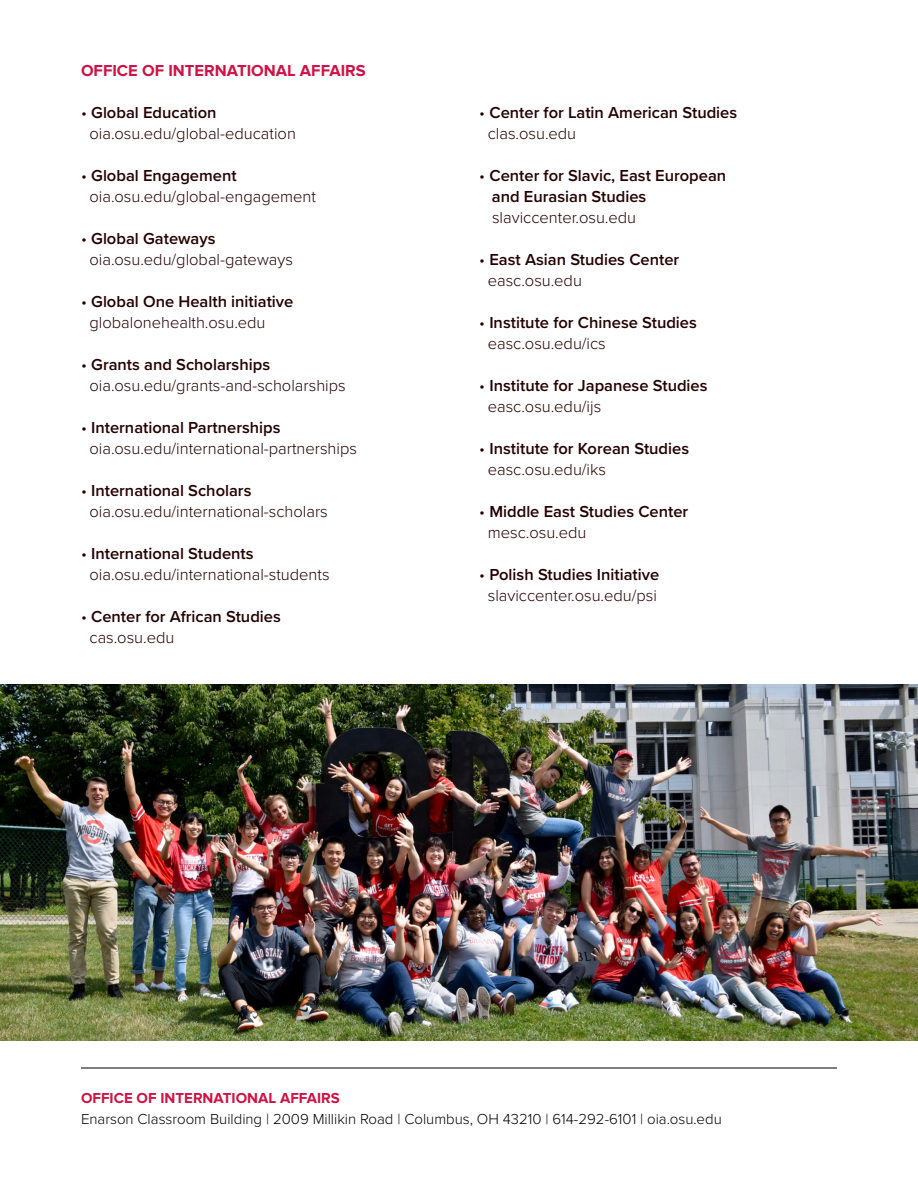
<style>
.page{position:relative;width:918px;height:1188px;background:#fff}
.page>*{position:absolute;margin:0;border:0;box-sizing:border-box;transform-origin:0 0}
.t1{font:300 16.5px/21px "Proxima Nova";color:#240000}
.t2{font:600 16.5px/21px "Proxima Nova";color:#240000}
.t3{font:700 16.5px "Proxima Nova";color:#cd1446}
.t4{font:300 15px "Proxima Nova";color:#000}
.t5{font:700 15px "Proxima Nova";color:#cd1446}
.s1{font-weight:600}
.s2{font-weight:300}
</style>
<div class="page">
<hr style="left:81px;top:1068px;width:756px;height:1px;background:#000">
<img style="left:0;top:684px;width:918px;height:357px">
<p class="t3" style="left:81px;top:61px;width:286px">OFFICE OF INTERNATIONAL AFFAIRS</p>
<p class="t1" style="left:90px;top:101px;width:208px;text-indent:-9px">• <span class="s1">Global Education </span>oia.osu.edu/global-education</p>
<p class="t1" style="left:90px;top:164px;width:228px;text-indent:-9px">• <span class="s1">Global Engagement </span>oia.osu.edu/global-engagement</p>
<p class="t1" style="left:90px;top:227px;width:205px;text-indent:-9px">• <span class="s1">Global Gateways </span>oia.osu.edu/global-gateways</p>
<p class="t2" style="left:90px;top:291px;width:205px;text-indent:-9px"><span class="s2">•</span> Global One Health initiative <span class="s2">globalonehealth.osu.edu</span></p>
<p class="t1" style="left:90px;top:353px;width:258px;text-indent:-9px">• <span class="s1">Grants and Scholarships </span>oia.osu.edu/grants-and-scholarships</p>
<p class="t1" style="left:90px;top:416px;width:269px;text-indent:-9px">• <span class="s1">International Partnerships </span>oia.osu.edu/international-partnerships</p>
<p class="t1" style="left:90px;top:479px;width:240px;text-indent:-9px">• <span class="s1">International Scholars </span>oia.osu.edu/international-scholars</p>
<p class="t1" style="left:90px;top:542px;width:242px;text-indent:-9px">• <span class="s1">International Students </span>oia.osu.edu/international-students</p>
<p class="t2" style="left:90px;top:606px;width:193px;text-indent:-9px"><span class="s2">•</span> Center for African Studies <span class="s2">cas.osu.edu</span></p>
<p class="t2" style="left:488px;top:102px;width:251px;text-indent:-9px"><span class="s2">•</span> Center for Latin American Studies <span class="s2">clas.osu.edu</span></p>
<p class="t2" style="left:492px;top:165px;width:236px;text-indent:-13px"><span class="s2">•</span> Center for Slavic, East European and Eurasian Studies</p>
<p class="t1" style="left:492px;top:206px;width:146px">slaviccenter.osu.edu</p>
<p class="t2" style="left:488px;top:249px;width:193px;text-indent:-9px"><span class="s2">•</span> East Asian Studies Center <span class="s2">easc.osu.edu</span></p>
<p class="t2" style="left:488px;top:312px;width:211px;text-indent:-9px"><span class="s2">•</span> Institute for Chinese Studies <span class="s2">easc.osu.edu/ics</span></p>
<p class="t2" style="left:488px;top:375px;width:221px;text-indent:-9px"><span class="s2">•</span> Institute for Japanese Studies <span class="s2">easc.osu.edu/ijs</span></p>
<p class="t2" style="left:488px;top:438px;width:203px;text-indent:-9px"><span class="s2">•</span> Institute for Korean Studies <span class="s2">easc.osu.edu/iks</span></p>
<p class="t2" style="left:488px;top:501px;width:202px;text-indent:-9px"><span class="s2">•</span> Middle East Studies Center <span class="s2">mesc.osu.edu</span></p>
<p class="t1" style="left:479px;top:563px;width:182px;text-align:center">• <span class="s1">Polish Studies Initiative </span>slaviccenter.osu.edu/psi</p>
<p class="t5" style="left:81px;top:1090px;width:260px">OFFICE OF INTERNATIONAL AFFAIRS</p>
<p class="t4" style="left:81px;top:1108px;width:642px">Enarson Classroom Building | 2009 Millikin Road | Columbus, OH 43210 | 614-292-6101 | oia.osu.edu</p>
</div>
